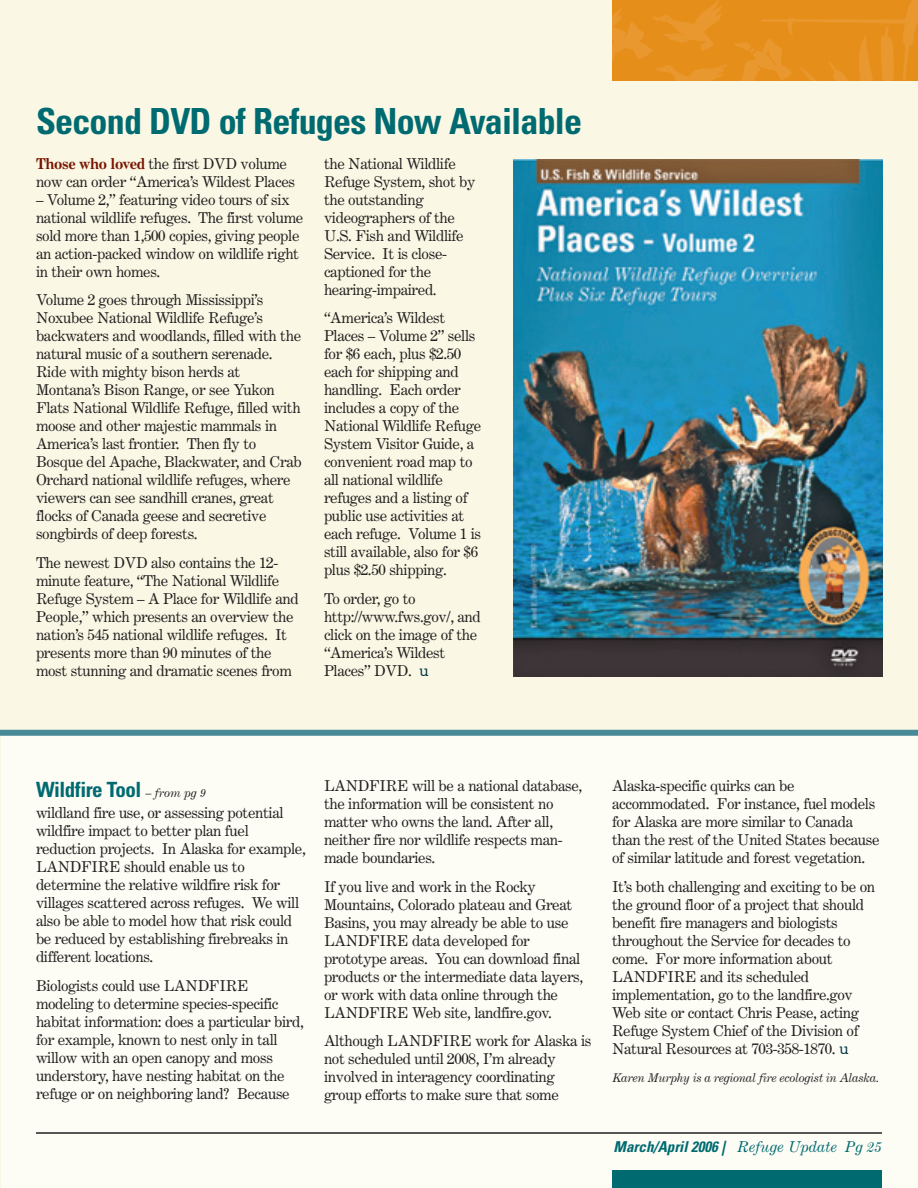
<style>
.page{position:relative;width:918px;height:1188px;background:#fdfcf5}
.page>*{position:absolute;margin:0;border:0;box-sizing:border-box;transform-origin:0 0}
.t1{font:700 condensed 36px "Univers";letter-spacing:-.02em;color:#006a71}
.t2{font:700 condensed 21px "Univers";letter-spacing:-.02em;color:#006a71}
.t3{font:15px/18px "Century Expanded";letter-spacing:-.025em;color:#231f20}
.t4{font:italic 700 condensed 15px "Univers";color:#006a71}
.t5{font:italic 12px "Century Expanded";letter-spacing:-.025em;color:#231f20}
.s1{font-family:"Century Expanded BT";font-weight:700;color:#791500}
.s2{font-family:"Courier";font-size:16.5px;color:#003644}
.s3{font-family:"Century Expanded";font-weight:400;font-style:italic;font-stretch:normal;font-size:12px;color:#231f20}
.s4{font-family:"Century Expanded";font-weight:400;font-stretch:normal}
</style>
<div class="page">
<div style="left:0;top:0;width:918px;height:730px;background:#faf8e5"></div>
<hr style="left:36px;top:1132px;width:846px;height:2px;background:#231f20">
<div style="left:612px;top:1170px;width:270px;height:18px;background:#006a71"></div>
<img style="left:612px;top:0;width:306px;height:81px">
<img style="left:513px;top:159px;width:369px;height:518px">
<div style="left:0;top:730px;width:918px;height:6px;background:#488998"></div>
<h1 class="t1" style="left:36px;top:108px;width:548px">Second DVD of Refuges Now Available</h1>
<p class="t3" style="left:36px;top:156px;width:261px"><span class="s1">Those who loved</span> the first DVD volume now can order “America’s Wildest Places</p>
<p class="t3" style="left:36px;top:192px;width:269px">– Volume 2,” featuring video tours of six national wildlife refuges. The first volume sold more than 1,500 copies, giving people an action-packed window on wildlife right in their own homes.</p>
<p class="t3" style="left:36px;top:292px;width:267px">Volume 2 goes through Mississippi’s Noxubee National Wildlife Refuge’s backwaters and woodlands, filled with the natural music of a southern serenade.<br>Ride with mighty bison herds at Montana’s Bison Range, or see Yukon Flats National Wildlife Refuge, filled with moose and other majestic mammals in America’s last frontier. Then fly to Bosque del Apache, Blackwater, and Crab Orchard national wildlife refuges, where viewers can see sandhill cranes, great flocks of Canada geese and secretive songbirds of deep forests.</p>
<p class="t3" style="left:36px;top:555px;width:264px">The newest DVD also contains the 12- minute feature, “The National Wildlife Refuge System – A Place for Wildlife and People,” which presents an overview the nation’s 545 national wildlife refuges. It presents more than 90 minutes of the most stunning and dramatic scenes from</p>
<p class="t3" style="left:324px;top:156px;width:153px">the National Wildlife<br>Refuge System, shot by the outstanding videographers of the<br>U.S. Fish and Wildlife<br>Service. It is close&shy;captioned for the hearing-impaired.</p>
<p class="t3" style="left:324px;top:310px;width:159px">“America’s Wildest<br>Places – Volume 2” sells for $6 each, plus $2.50 each for shipping and handling. Each order includes a copy of the<br>National Wildlife Refuge<br>System Visitor Guide, a convenient road map to all national wildlife refuges and a listing of public use activities at each refuge. Volume 1 is still available, also for $6 plus $2.50 shipping.</p>
<p class="t3" style="left:324px;top:591px;width:158px">To order, go to http://www.fws.gov/, and click on the image of the “America’s Wildest<br>Places” DVD. <span class="s2">u</span></p>
<h2 class="t2" style="left:36px;top:781px;width:172px">Wildfire Tool <span class="s3">– from pg 9</span></h2>
<p class="t3" style="left:36px;top:805px;width:271px">wildland fire use, or assessing potential wildfire impact to better plan fuel reduction projects. In Alaska for example, LANDFIRE should enable us to determine the relative wildfire risk for villages scattered across refuges. We will also be able to model how that risk could be reduced by establishing firebreaks in different locations.</p>
<p class="t3" style="left:36px;top:978px;width:269px">Biologists could use LANDFIRE modeling to determine species-specific habitat information: does a particular bird, for example, known to nest only in tall willow with an open canopy and moss understory, have nesting habitat on the refuge or on neighboring land? Because</p>
<p class="t3" style="left:324px;top:778px;width:260px">LANDFIRE will be a national database, the information will be consistent no matter who owns the land. After all, neither fire nor wildlife respects man&shy;made boundaries.</p>
<p class="t3" style="left:324px;top:879px;width:261px">If you live and work in the Rocky Mountains, Colorado plateau and Great Basins, you may already be able to use LANDFIRE data developed for prototype areas. You can download final products or the intermediate data layers, or work with data online through the LANDFIRE Web site, landfire.gov.</p>
<p class="t3" style="left:324px;top:1034px;width:269px">Although LANDFIRE work for Alaska is not scheduled until 2008, I’m already involved in interagency coordinating group efforts to make sure that some</p>
<p class="t3" style="left:612px;top:778px;width:269px">Alaska-specific quirks can be accommodated. For instance, fuel models for Alaska are more similar to Canada than the rest of the United States because of similar latitude and forest vegetation.</p>
<p class="t3" style="left:612px;top:879px;width:265px">It’s both challenging and exciting to be on the ground floor of a project that should benefit fire managers and biologists throughout the Service for decades to come. For more information about LANDFIRE and its scheduled implementation, go to the landfire.gov Web site or contact Chris Pease, acting Refuge System Chief of the Division of Natural Resources at 703-358-1870. <span class="s2">u</span></p>
<p class="t5" style="left:612px;top:1074px;width:269px">Karen Murphy is a regional fire ecologist in Alaska.</p>
<p class="t4" style="left:614px;top:1141px;width:270px">March/April2006 | <span class="s4">Refuge Update Pg 25</span></p>
</div>
